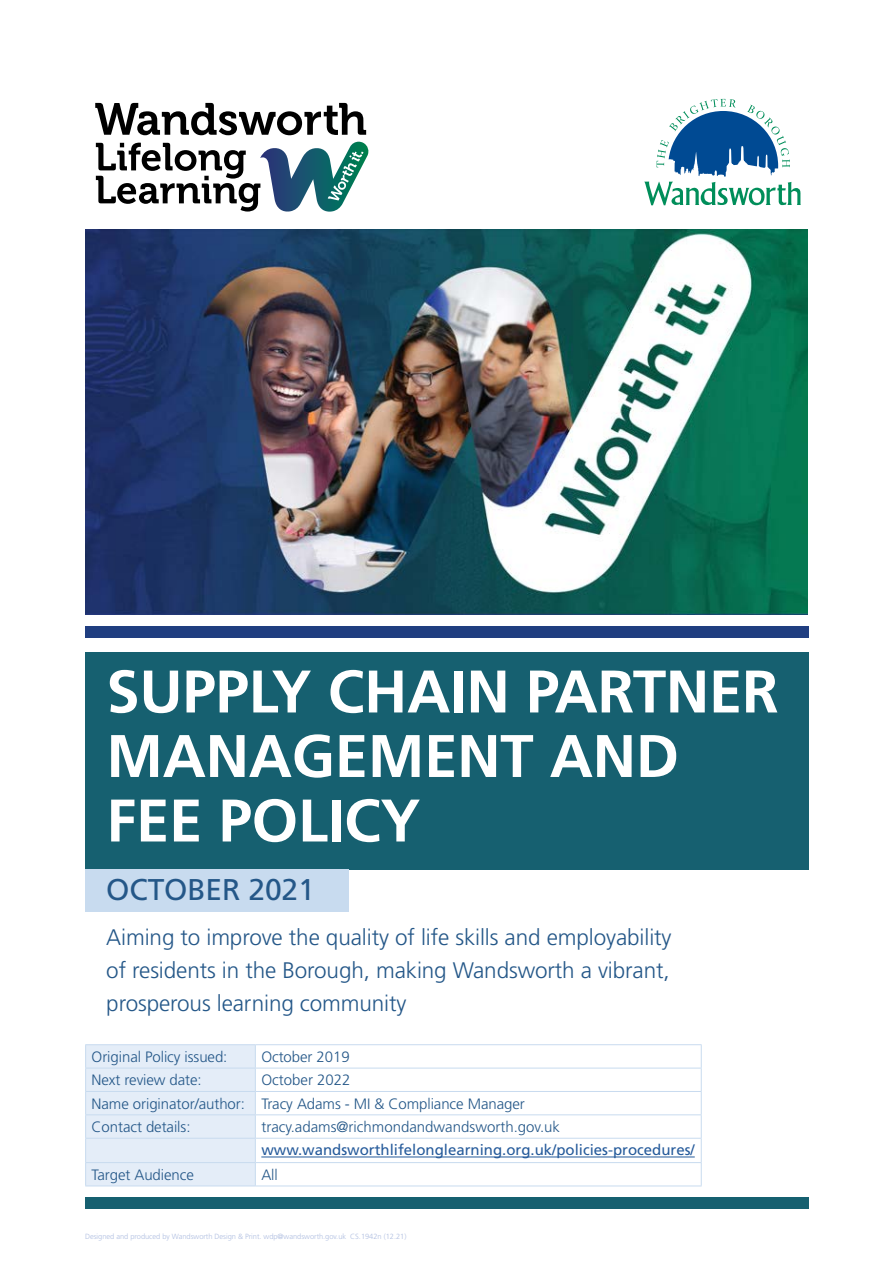
<style>
.page{position:relative;width:893px;height:1263px;background:#fff}
.page>*{position:absolute;margin:0;border:0;box-sizing:border-box;transform-origin:0 0}
.t1{font:700 60px/64.5px "Frutiger LT";letter-spacing:-.005em;color:#fff}
.t2{font:30px "Frutiger LT";letter-spacing:-.005em;color:#245788}
.t3{font:300 22.5px/33px "Frutiger LT";letter-spacing:-.005em;color:#245788;text-align:justify}
.t4{font:300 15px/23.4px "Frutiger LT";letter-spacing:-.005em;color:#245788}
.t5{font:15px "Frutiger LT";color:#265b9b}
.t6{font:300 7.5px "Frutiger LT";letter-spacing:-.005em;color:#aebde0}
</style>
<div class="page">
<div style="left:85px;top:626px;width:723px;height:11px;background:#203e80"></div>
<div style="left:85px;top:1197px;width:723px;height:11px;background:#166070"></div>
<div style="left:85px;top:652px;width:723px;height:218px;background:#166070"></div>
<img style="left:85px;top:230px;width:723px;height:385px">
<svg style="left:644px;top:98px;width:157px;height:108px"></svg>
<div style="left:85px;top:870px;width:264px;height:42px;background:#c8dbef"></div>
<hr style="left:85px;top:1044px;width:170px;height:1px;background:#c8dbef">
<hr style="left:255px;top:1044px;width:447px;height:1px;background:#c8dbef">
<hr style="left:255px;top:1068px;width:447px;height:1px;background:#c8dbef">
<hr style="left:255px;top:1091px;width:447px;height:1px;background:#c8dbef">
<hr style="left:255px;top:1114px;width:447px;height:1px;background:#c8dbef">
<hr style="left:255px;top:1138px;width:447px;height:1px;background:#c8dbef">
<hr style="left:255px;top:1162px;width:447px;height:1px;background:#c8dbef">
<div style="left:85px;top:1045px;width:171px;height:140px;background:#e4edf8"></div>
<svg style="left:701px;top:1045px;width:1px;height:140px"></svg>
<hr style="left:85px;top:1185px;width:170px;height:1px;background:#c8dbef">
<hr style="left:255px;top:1185px;width:447px;height:1px;background:#c8dbef">
<hr style="left:261px;top:1156px;width:434px;height:1px;background:#265b9b">
<svg style="left:95px;top:103px;width:271px;height:32px"></svg>
<svg style="left:96px;top:142px;width:273px;height:70px"></svg>
<h1 class="t1" style="left:106px;top:660px;width:674px">SUPPLY CHAIN PARTNER<br>MANAGEMENT AND<br>FEE POLICY</h1>
<h2 class="t2" style="left:106px;top:872px;width:210px">OCTOBER 2021</h2>
<h3 class="t3" style="left:106px;top:921px;width:567px">Aiming to improve the quality of life skills and employability of residents in the Borough, making Wandsworth a vibrant, prosperous learning community</h3>
<p class="t4" style="left:92px;top:1045px;width:137px">Original Policy issued:</p>
<p class="t4" style="left:261px;top:1045px;width:90px">October 2019</p>
<p class="t4" style="left:92px;top:1069px;width:112px">Next review date:</p>
<p class="t4" style="left:92px;top:1069px;width:435px;text-indent:170px">October 2022<br>Name originator/author: Tracy Adams - MI &amp; Compliance Manager<br>Contact details:</p>
<p class="t4" style="left:261px;top:1115px;width:300px">tracy.adams@richmondandwandsworth.gov.uk</p>
<p class="t5" style="left:261px;top:1141px;width:435px">www.wandsworthlifelonglearning.org.uk/policies-procedures/</p>
<p class="t4" style="left:92px;top:1163px;width:104px">Target Audience</p>
<p class="t4" style="left:261px;top:1163px;width:18px">All</p>
<p class="t6" style="left:85px;top:1232px;width:323px">Designed and produced by Wandsworth Design &amp; Print. wdp@wandsworth.gov.uk CS.1942n (12.21)</p>
</div>
